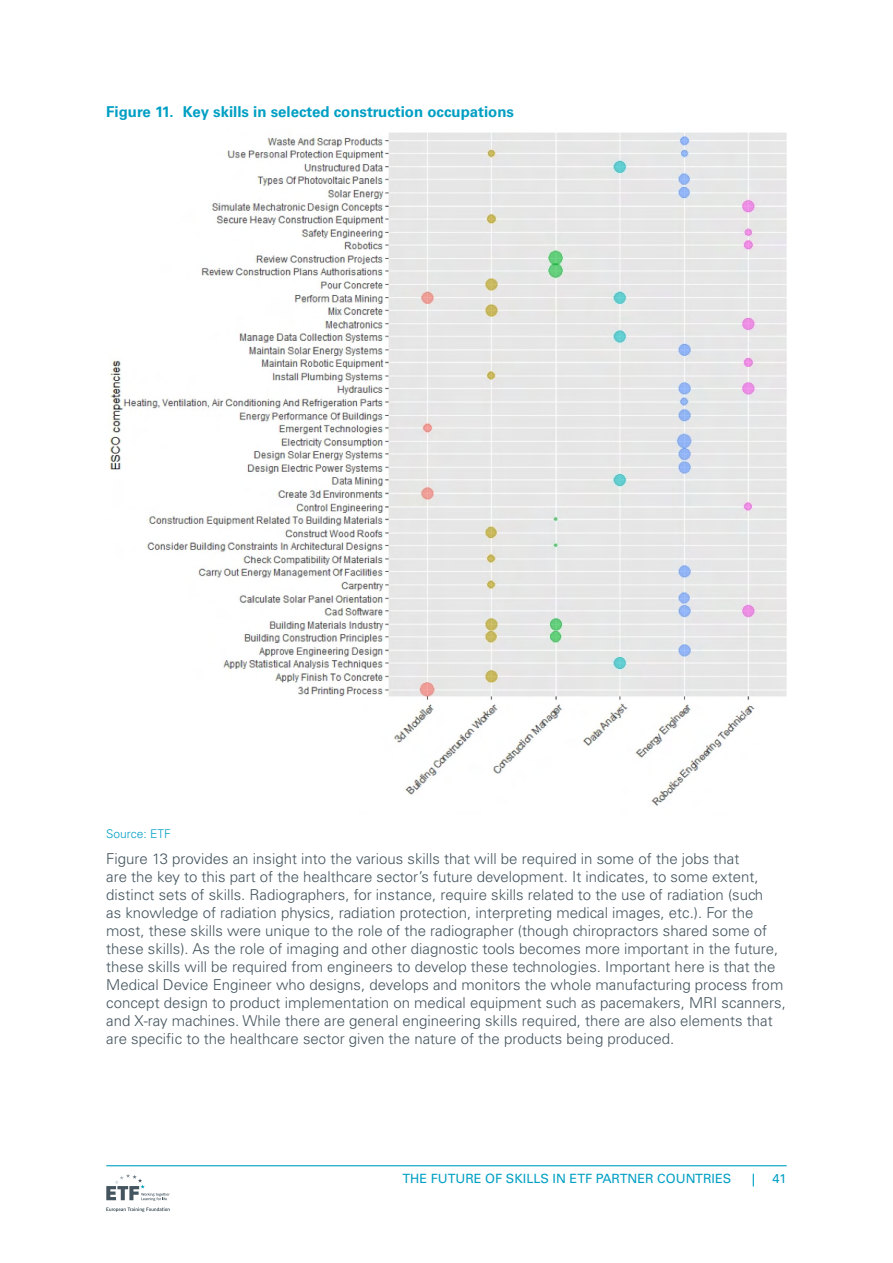
<style>
.page{position:relative;width:893px;height:1263px;background:#fff}
.page>*{position:absolute;margin:0;border:0;box-sizing:border-box;transform-origin:0 0}
.Body_text{font:300 15px/18px "Univers LT Std";color:#45555f}
.Figure_title{font:700 15px "Univers LT Std";color:#009fc3}
.t1{font:12.75px "Univers LT Std";color:#009fc3}
.Source{font:300 12px "Univers LT Std";color:#009fc3}
</style>
<div class="page">
<svg style="left:106px;top:1207px;width:64px;height:5px"></svg>
<svg style="left:106px;top:1174px;width:64px;height:27px"></svg>
<hr style="left:106px;top:1165px;width:681px;height:1px;background:#009fc3">
<svg style="left:753px;top:1174px;width:1px;height:12px"></svg>
<img style="left:109px;top:132px;width:678px;height:674px">
<p class="Figure_title" style="left:106px;top:103px;width:409px">Figure 11. Key skills in selected construction occupations</p>
<p class="Source" style="left:106px;top:826px;width:66px">Source: ETF</p>
<p class="Body_text" style="left:106px;top:850px;width:681px">Figure 13 provides an insight into the various skills that will be required in some of the jobs that<br>are the key to this part of the healthcare sector’s future development. It indicates, to some extent, distinct sets of skills. Radiographers, for instance, require skills related to the use of radiation (such<br>as knowledge of radiation physics, radiation protection, interpreting medical images, etc.). For the most, these skills were unique to the role of the radiographer (though chiropractors shared some of these skills). As the role of imaging and other diagnostic tools becomes more important in the future, these skills will be required from engineers to develop these technologies. Important here is that the Medical Device Engineer who designs, develops and monitors the whole manufacturing process from concept design to product implementation on medical equipment such as pacemakers, MRI scanners, and X-ray machines. While there are general engineering skills required, there are also elements that are specific to the healthcare sector given the nature of the products being produced.</p>
<p class="t1" style="left:402px;top:1171px;width:330px">THE FUTURE OF SKILLS IN ETF PARTNER COUNTRIES</p>
<p class="t1" style="left:772px;top:1171px;width:16px">41</p>
</div>
